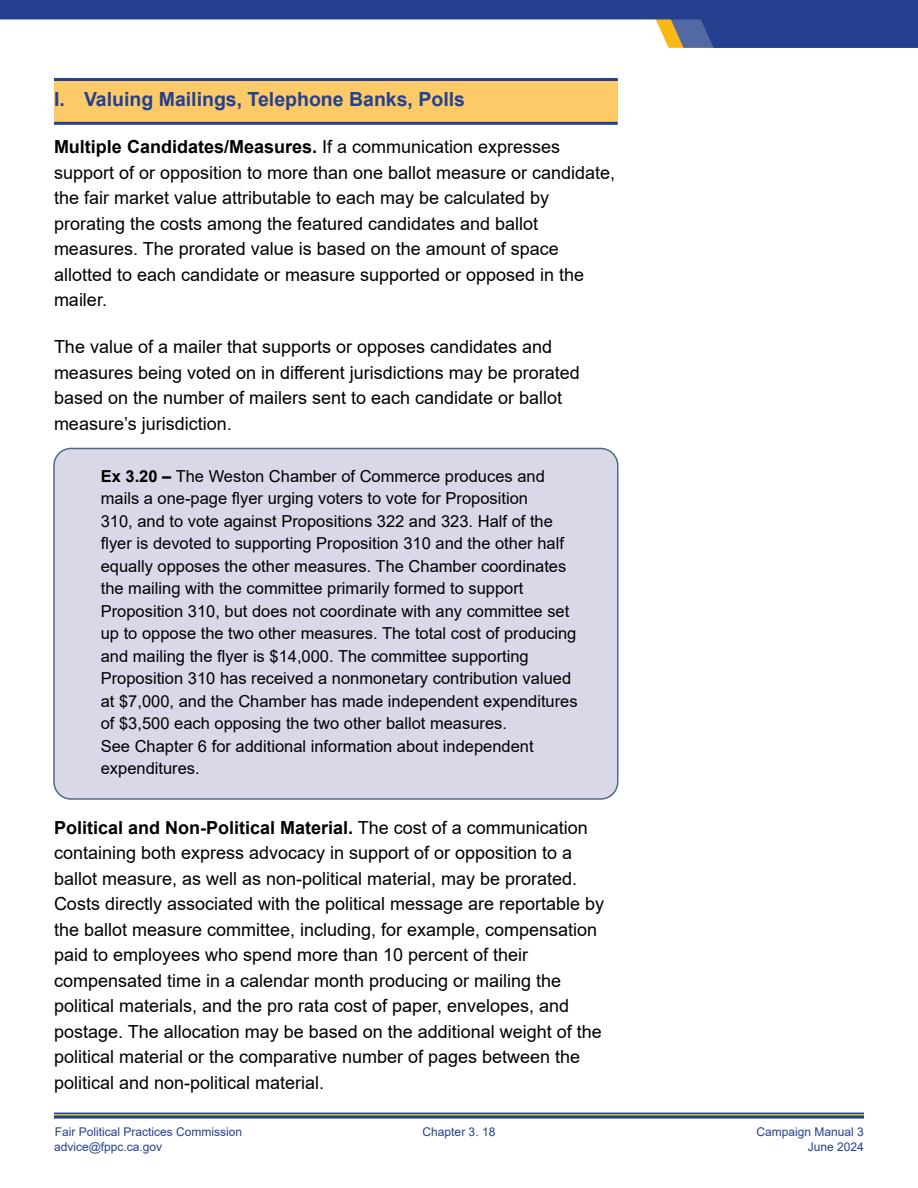
<style>
.page{position:relative;width:918px;height:1188px;background:#fff}
.page>*{position:absolute;margin:0;border:0;box-sizing:border-box;transform-origin:0 0}
.t1{font:700 19.5px "Arial";color:#25408f}
.t2{font:18px/25.5px "Arial";color:#000}
.t3{font:16.5px/22.5px "Arial";color:#000}
.t4{font:12px/15px "Arial";color:#25408f}
.s1{font-weight:700}
</style>
<div class="page">
<svg style="left:54px;top:1113px;width:810px;height:6px;background:#475e8f"></svg>
<hr style="left:54px;top:1114px;width:810px;height:1px;background:#faff16">
<svg style="left:0;top:0;width:918px;height:48px;fill:#25408f"></svg>
<div style="left:54px;top:80px;width:564px;height:43px;background:#fcca67"></div>
<hr style="left:54px;top:122px;width:564px;height:3px;background:#25408f">
<hr style="left:54px;top:78px;width:564px;height:3px;background:#25408f">
<div style="left:54px;top:448px;width:564px;height:351px;background:#d8d8e9;border-radius:17px"></div>
<div style="left:53px;top:448px;width:565px;height:352px;border:2px solid #516886;border-radius:17px"></div>
<h2 class="t1" style="left:54px;top:86px;width:7px">I</h2>
<h2 class="t1" style="left:84px;top:86px;width:383px">Valuing Mailings, Telephone Banks, Polls</h2>
<p class="t2" style="left:54px;top:134px;width:563px"><span class="s1">Multiple Candidates/Measures</span> If a communication expresses support of or opposition to more than one ballot measure or candidate, the fair market value attributable to each may be calculated by prorating the costs among the featured candidates and ballot measures. The prorated value is based on the amount of space allotted to each candidate or measure supported or opposed in the mailer.</p>
<p class="t2" style="left:54px;top:334px;width:527px">The value of a mailer that supports or opposes candidates and measures being voted on in different jurisdictions may be prorated based on the number of mailers sent to each candidate or ballot measure’s jurisdiction.</p>
<p class="t3" style="left:101px;top:465px;width:478px"><span class="s1">Ex 3 20 –</span> The Weston Chamber of Commerce produces and mails a one-page flyer urging voters to vote for Proposition<br>310, and to vote against Propositions 322 and 323. Half of the flyer is devoted to supporting Proposition 310 and the other half equally opposes the other measures. The Chamber coordinates the mailing with the committee primarily formed to support Proposition 310, but does not coordinate with any committee set up to oppose the two other measures. The total cost of producing and mailing the flyer is $14,000. The committee supporting Proposition 310 has received a nonmonetary contribution valued at $7,000, and the Chamber has made independent expenditures of $3,500 each opposing the two other ballot measures.<br>See Chapter 6 for additional information about independent expenditures.</p>
<p class="t2" style="left:54px;top:815px;width:552px"><span class="s1">Political and Non-Political Material</span> The cost of a communication containing both express advocacy in support of or opposition to a ballot measure, as well as non-political material, may be prorated.<br>Costs directly associated with the political message are reportable by the ballot measure committee, including, for example, compensation paid to employees who spend more than 10 percent of their compensated time in a calendar month producing or mailing the political materials, and the pro rata cost of paper, envelopes, and postage. The allocation may be based on the additional weight of the political material or the comparative number of pages between the political and non-political material.</p>
<p class="t4" style="left:54px;top:1124px;width:190px">Fair Political Practices Commission advice@fppc.ca.gov</p>
<p class="t4" style="left:423px;top:1124px;width:74px">Chapter 3. 18</p>
<p class="t4" style="left:757px;top:1124px;width:109px;text-align:right">Campaign Manual 3<br>June 2024</p>
</div>
